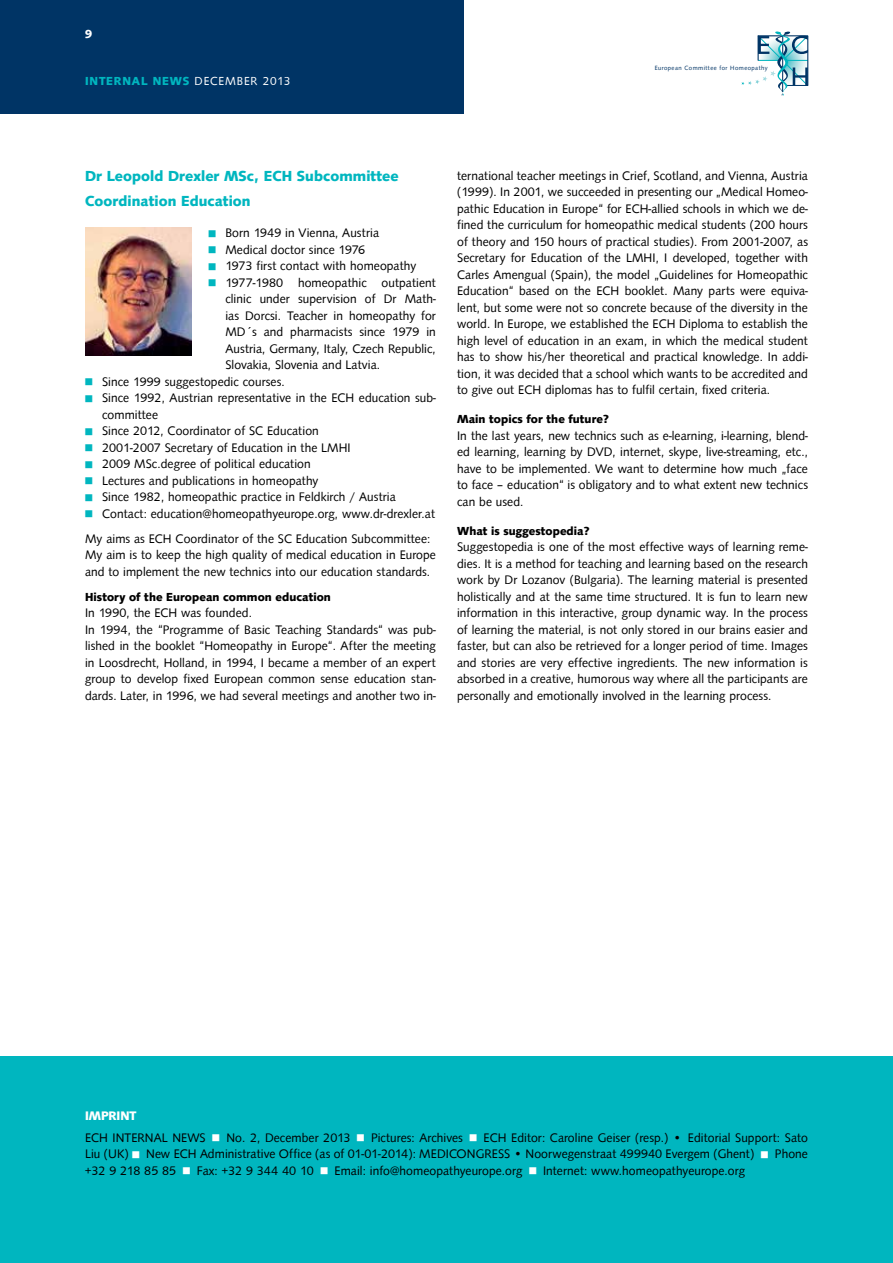
<style>
.page{position:relative;width:893px;height:1263px;background:#fff}
.page>*{position:absolute;margin:0;border:0;box-sizing:border-box;transform-origin:0 0}
.t1{font:700 15px "Syntax D";letter-spacing:.01em;color:#00b6bf}
.t2{font:12.75px/16.5px "Syntax D";letter-spacing:.01em;color:#000;text-align:justify}
.t3{font:700 12.75px "Syntax D";color:#fff}
.t4{font:700 12px "Syntax D";letter-spacing:.01em;color:#000}
.t5{font:700 12px "Syntax D";letter-spacing:.075em;color:#00b6bf}
.t6{font:700 12px "Syntax D";color:#fff}
.t7{font:6.3px "Syntax D";letter-spacing:.075em;color:#003465}
.s1{font-weight:400;color:#fff}
.s2{color:#00b6bf}
.s3{color:#fff}
</style>
<div class="page">
<div style="left:0;top:0;width:463px;height:114px;background:#003465"></div>
<hr style="left:808px;top:36px;width:1px;height:49px;background:#003465">
<svg style="left:741px;top:31px;width:67px;height:65px"></svg>
<img style="left:85px;top:227px;width:106px;height:128px">
<div style="left:0;top:1057px;width:893px;height:206px;background:#00b6bf"></div>
<p class="t6" style="left:85px;top:27px;width:9px">9</p>
<p class="t5" style="left:85px;top:74px;width:207px">internal News <span class="s1">DECEMBER 2013</span></p>
<p class="t7" style="left:655px;top:64px;width:115px">European Committee for Homeopathy</p>
<p class="t1" style="left:85px;top:168px;width:189px">Dr Leopold Drexler MSc, ECH</p>
<p class="t1" style="left:297px;top:168px;width:103px">Subcommittee</p>
<p class="t1" style="left:85px;top:192px;width:167px">Coordination Education</p>
<p class="t2" style="left:208px;top:225px;width:172px"><span class="s2">■</span> Born 1949 in Vienna, Austria</p>
<p class="t2" style="left:208px;top:241px;width:158px"><span class="s2">■</span> Medical doctor since 1976</p>
<p class="t2" style="left:208px;top:258px;width:209px"><span class="s2">■</span> 1973 first contact with homeopathy</p>
<p class="t2" style="left:225px;top:274px;width:212px;text-indent:-17px"><span class="s2">■</span> 1977-1980 homeopathic outpatient clinic under supervision of Dr Math&shy;ias Dorcsi. Teacher in homeopathy for MD´s and pharmacists since 1979 in Austria, Germany, Italy, Czech Republic, Slovakia, Slovenia and Latvia.</p>
<p class="t2" style="left:85px;top:374px;width:201px"><span class="s2">■</span> Since 1999 suggestopedic courses.</p>
<p class="t2" style="left:102px;top:390px;width:335px;text-indent:-17px"><span class="s2">■</span> Since 1992, Austrian representative in the ECH education sub&shy;committee</p>
<p class="t2" style="left:85px;top:423px;width:235px"><span class="s2">■</span> Since 2012, Coordinator of SC Education</p>
<p class="t2" style="left:85px;top:440px;width:267px"><span class="s2">■</span> 2001-2007 Secretary of Education in the LMHI</p>
<p class="t2" style="left:85px;top:456px;width:227px"><span class="s2">■</span> 2009 MSc.degree of political education</p>
<p class="t2" style="left:85px;top:473px;width:235px"><span class="s2">■</span> Lectures and publications in homeopathy</p>
<p class="t2" style="left:85px;top:489px;width:312px"><span class="s2">■</span> Since 1982, homeopathic practice in Feldkirch / Austria</p>
<p class="t2" style="left:85px;top:501px;width:351px;line-height:24.8px"><span class="s2">■</span> Contact: education@homeopathyeurope.org, www.dr-drexler.at<br>My aims as ECH Coordinator of the SC Education Subcommittee:</p>
<p class="t2" style="left:85px;top:547px;width:352px">My aim is to keep the high quality of medical education in Europe and to implement the new technics into our education standards.</p>
<p class="t4" style="left:85px;top:590px;width:247px">History of the European common education</p>
<p class="t2" style="left:85px;top:605px;width:352px;text-align:left">In 1990, the ECH was founded.<br>In 1994, the “Programme of Basic Teaching Standards“ was pub&shy;lished in the booklet “Homeopathy in Europe“. After the meeting in Loosdrecht, Holland, in 1994, I became a member of an expert group to develop fixed European common sense education stan&shy;dards. Later, in 1996, we had several meetings and another two in-</p>
<p class="t2" style="left:457px;top:167px;width:352px">ternational teacher meetings in Crief, Scotland, and Vienna, Austria (1999). In 2001, we succeeded in presenting our „Medical Homeo&shy;pathic Education in Europe“ for ECH-allied schools in which we de&shy;fined the curriculum for homeopathic medical students (200 hours of theory and 150 hours of practical studies). From 2001-2007, as Secretary for Education of the LMHI, I developed, together with Carles Amengual (Spain), the model „Guidelines for Homeopathic Education“ based on the ECH booklet. Many parts were equiva&shy;lent, but some were not so concrete because of the diversity in the world. In Europe, we established the ECH Diploma to establish the high level of education in an exam, in which the medical student has to show his/her theoretical and practical knowledge. In addi&shy;tion, it was decided that a school which wants to be accredited and to give out ECH diplomas has to fulfil certain, fixed criteria.</p>
<p class="t4" style="left:457px;top:412px;width:153px">Main topics for the future?</p>
<p class="t2" style="left:457px;top:427px;width:352px">In the last years, new technics such as e-learning, i-learning, blend&shy;ed learning, learning by DVD, internet, skype, live-streaming, etc., have to be implemented. We want to determine how much „face to face – education“ is obligatory and to what extent new technics can be used.</p>
<p class="t4" style="left:457px;top:524px;width:134px">What is suggestopedia?</p>
<p class="t2" style="left:457px;top:539px;width:353px">Suggestopedia is one of the most effective ways of learning reme&shy;dies. It is a method for teaching and learning based on the research work by Dr Lozanov (Bulgaria). The learning material is presented holistically and at the same time structured. It is fun to learn new information in this interactive, group dynamic way. In the process of learning the material, is not only stored in our brains easier and faster, but can also be retrieved for a longer period of time. Images and stories are very effective ingredients. The new information is absorbed in a creative, humorous way where all the participants are personally and emotionally involved in the learning process.</p>
<p class="t3" style="left:85px;top:1108px;width:51px">Imprint</p>
<p class="t2" style="left:85px;top:1129px;width:39px">ECH Internal</p>
<p class="t2" style="left:85px;top:1129px;width:724px;text-indent:87px">News <span class="s3">■</span> No. 2, December 2013 <span class="s3">■</span> Pictures: Archives <span class="s3">■</span> ECH Editor: Caroline Geiser (resp.) • Editorial Support: Sato Liu (UK) <span class="s3">■</span> New ECH Administrative Office (as of 01-01-2014): MEDICONGRESS • Noorwegenstraat 499940 Evergem (Ghent) <span class="s3">■</span> Phone +32 9 218 85 85 <span class="s3">■</span> Fax: +32 9 344 40 10 <span class="s3">■</span> Email: info@homeopathyeurope.org <span class="s3">■</span> Internet: www.homeopathyeurope.org</p>
</div>
